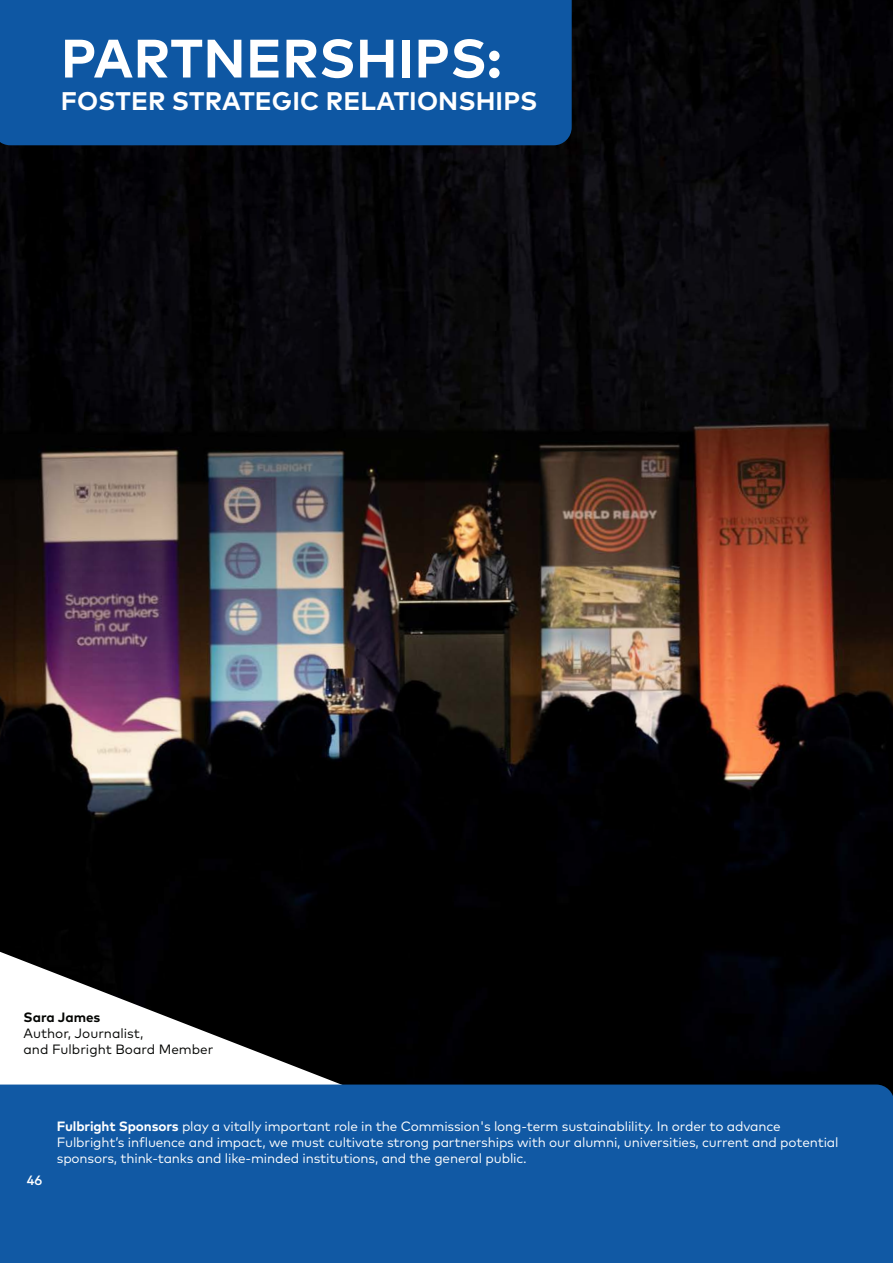
<style>
.page{position:relative;width:893px;height:1263px;background:#fff}
.page>*{position:absolute;margin:0;border:0;box-sizing:border-box;transform-origin:0 0}
.Body{font:700 54px "Mark Pro";letter-spacing:.005em;color:#fff}
.Body-2{font:700 25.5px "Mark Pro";letter-spacing:.005em;color:#fff}
.Body-3{font:13.5px/16.2px "Mark Pro";letter-spacing:-.01em;color:#fff}
.Body-4{font:13.5px/16.2px "Mark Pro";color:#040503}
.Heading{font:500 13.5px "Mark Pro";color:#fff}
.s1{font-weight:700}
</style>
<div class="page">
<img style="left:0;top:0;width:893px;height:1084px">
<svg style="left:0;top:952px;width:704px;height:132px;fill:#000"></svg>
<div style="left:0;top:0;width:572px;height:145px;background:#0e57a3"></div>
<div style="left:0;top:1084px;width:893px;height:179px;background:#1159a4"></div>
<p class="Body" style="left:61px;top:17px;width:443px">PARTNERSHIPS:</p>
<p class="Body-2" style="left:61px;top:82px;width:478px">FOSTER STRATEGIC RELATIONSHIPS</p>
<p class="Body-4" style="left:24px;top:1008px;width:191px"><span class="s1">Sara James<br></span>Author, Journalist,<br>and Fulbright Board Member</p>
<p class="Heading" style="left:27px;top:1170px;width:17px">46</p>
<p class="Body-3" style="left:57px;top:1117px;width:783px"><span class="s1">Fulbright Sponsors</span> play a vitally important role in the Commission's long-term sustainablility. In order to advance<br>Fulbright’s influence and impact, we must cultivate strong partnerships with our alumni, universities, current and potential sponsors, think-tanks and like-minded institutions, and the general public.</p>
</div>
